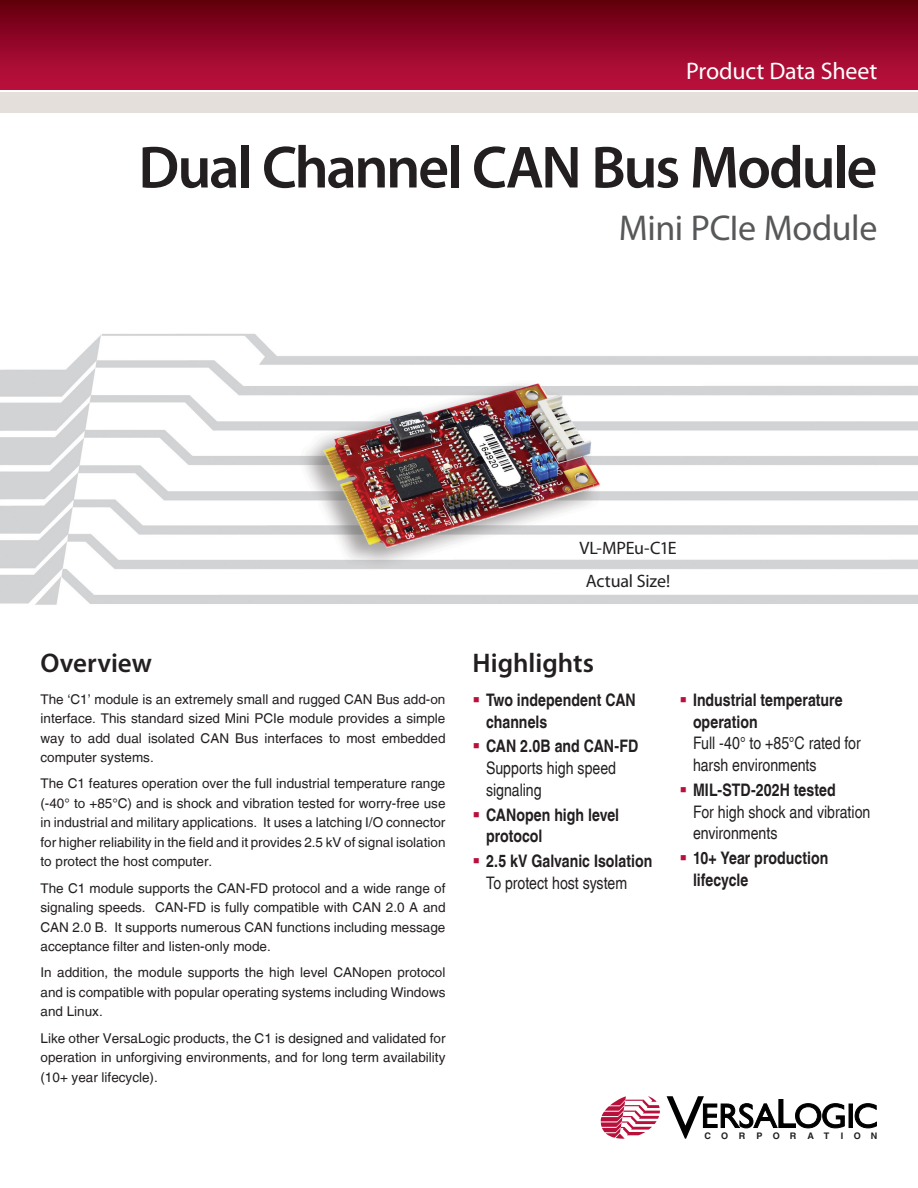
<style>
.page{position:relative;width:918px;height:1188px;background:#fff}
.page>*{position:absolute;margin:0;border:0;box-sizing:border-box;transform-origin:0 0}
.DS-Title_Page_1{font:600 60px "Myriad Pro";letter-spacing:-.04em;color:#231f20}
.DS-Title_Page_2{font:36px "Myriad Pro";letter-spacing:-.01em;color:#57585a}
.DS-Subheads{font:600 27px "Myriad Pro";color:#231f20}
.DS-TopBarS{font:24px "Myriad Pro";letter-spacing:-.005em;color:#fff}
.DS-BrownBar{font:18px "Myriad Pro";letter-spacing:-.01em;color:#231f20}
.DS-Highlights_Page_1{font:condensed 17.25px/21.8px "Helvetica LT";color:#231f20}
.DS-Highlights_Page_1-2{font:700 condensed 17.25px/21.8px "Helvetica LT";color:#231f20}
.DS-Copy{font:13.5px/19.5px "Helvetica LT";color:#231f20;text-align:justify}
.t1{font:700 9px "Helvetica LT";color:#231f20}
.s1{font-weight:700}
.s2{font-weight:400}
</style>
<div class="page">
<div style="left:0;top:92px;width:918px;height:20px;background:#e5dfdb"></div>
<div style="left:0;top:0;width:918px;height:89px;background:linear-gradient(to bottom,#64000e,#c11140)"></div>
<img style="left:0;top:334px;width:918px;height:271px">
<svg style="left:667px;top:1096px;width:178px;height:43px"></svg>
<hr style="left:849px;top:1104px;width:4px;height:24px;background:#000001">
<svg style="left:854px;top:1103px;width:23px;height:26px"></svg>
<svg style="left:601px;top:1096px;width:59px;height:43px"></svg>
<p class="DS-TopBarS" style="left:686px;top:57px;width:193px">Product Data Sheet</p>
<p class="DS-Title_Page_1" style="left:138px;top:129px;width:741px">Dual Channel CAN Bus Module</p>
<p class="DS-Title_Page_2" style="left:619px;top:206px;width:260px">Mini PCIe Module</p>
<p class="DS-Subheads" style="left:40px;top:646px;width:113px">Overview</p>
<p class="DS-Copy" style="left:40px;top:689px;width:407px">The ‘C1’ module is an extremely small and rugged CAN Bus add-on interface. This standard sized Mini PCIe module provides a simple way to add dual isolated CAN Bus interfaces to most embedded computer systems.</p>
<p class="DS-Copy" style="left:40px;top:774px;width:407px">The C1 features operation over the full industrial temperature range (-40° to +85°C) and is shock and vibration tested for worry-free use in industrial and military applications. It uses a latching I/O connector for higher reliability in the field and it provides 2.5 kV of signal isolation to protect the host computer.</p>
<p class="DS-Copy" style="left:40px;top:878px;width:407px">The C1 module supports the CAN-FD protocol and a wide range of signaling speeds. CAN-FD is fully compatible with CAN 2.0 A and CAN 2.0 B. It supports numerous CAN functions including message acceptance filter and listen-only mode.</p>
<p class="DS-Copy" style="left:40px;top:963px;width:406px">In addition, the module supports the high level CANopen protocol and is compatible with popular operating systems including Windows and Linux.</p>
<p class="DS-Copy" style="left:40px;top:1028px;width:407px">Like other VersaLogic products, the C1 is designed and validated for operation in unforgiving environments, and for long term availability (10+ year lifecycle).</p>
<p class="DS-BrownBar" style="left:580px;top:537px;width:99px">VL-MPEu-C1E</p>
<p class="DS-BrownBar" style="left:586px;top:570px;width:86px">Actual Size!</p>
<p class="DS-Subheads" style="left:472px;top:646px;width:123px">Highlights</p>
<p class="DS-Highlights_Page_1-2" style="left:486px;top:689px;width:151px">Two independent CAN channels</p>
<p class="DS-Highlights_Page_1" style="left:486px;top:735px;width:154px"><span class="s1">CAN 2.0B and CAN-FD<br></span>Supports high speed signaling</p>
<p class="DS-Highlights_Page_1-2" style="left:486px;top:803px;width:135px">CANopen high level protocol</p>
<p class="DS-Highlights_Page_1-2" style="left:486px;top:850px;width:168px">2.5 kV Galvanic Isolation<br><span class="s2">To protect host system</span></p>
<p class="DS-Highlights_Page_1" style="left:693px;top:689px;width:169px"><span class="s1">Industrial temperature operation<br></span>Full -40° to +85°C rated for harsh environments</p>
<p class="DS-Highlights_Page_1" style="left:693px;top:779px;width:179px"><span class="s1">MIL-STD-202H tested<br></span>For high shock and vibration environments</p>
<p class="DS-Highlights_Page_1-2" style="left:693px;top:847px;width:137px">10+ Year production lifecycle</p>
<p class="t1" style="left:704px;top:1130px;width:175px">C O R P O R A T I O N</p>
</div>
